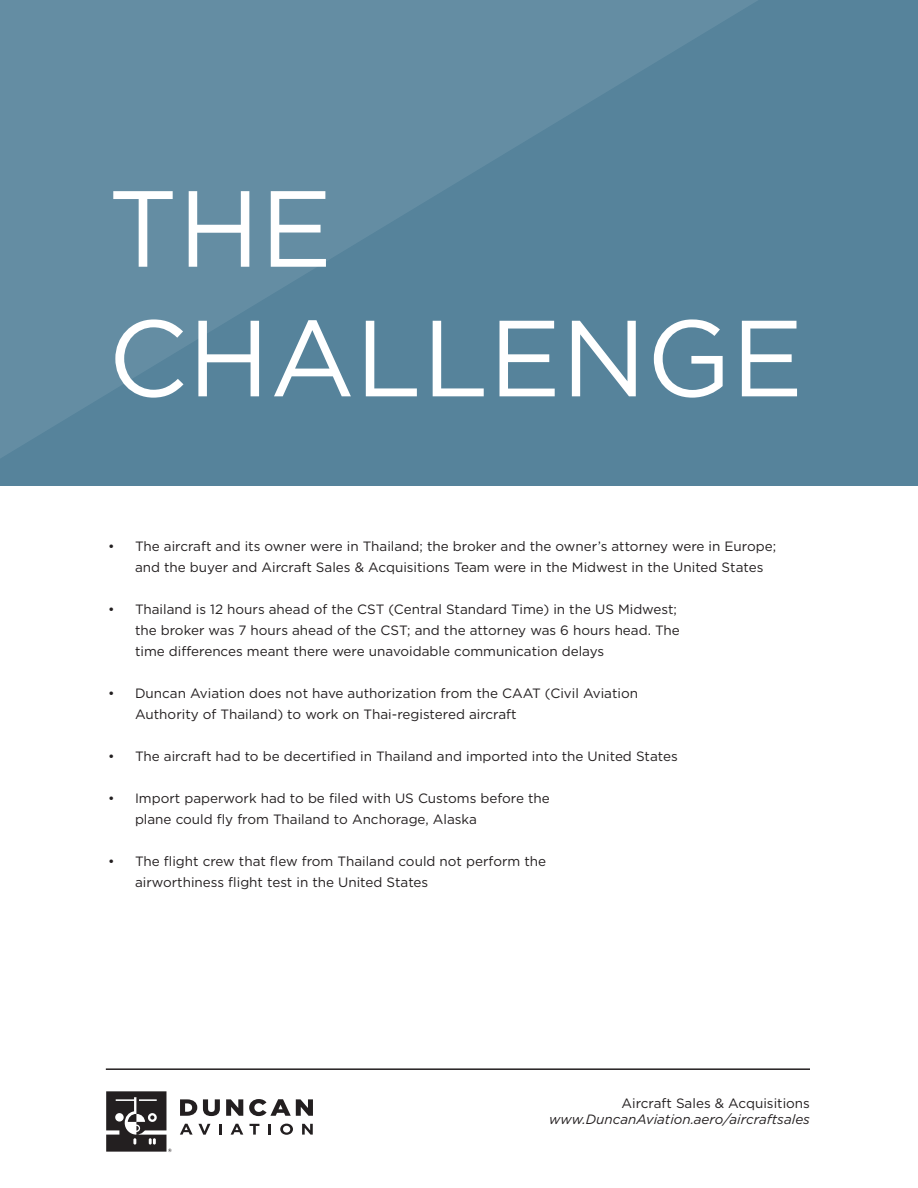
<style>
.page{position:relative;width:918px;height:1188px;background:#fff}
.page>*{position:absolute;margin:0;border:0;box-sizing:border-box;transform-origin:0 0}
.t1{font:108px "Gotham";color:#fff}
.t2{font:13.5px/21px "Gotham";color:#231f20}
.t3{font:italic 13.5px "Gotham";color:#231f20}
</style>
<div class="page">
<hr style="left:106px;top:1068px;width:704px;height:2px;background:#231f20">
<svg style="left:180px;top:1099px;width:17px;height:17px"></svg>
<svg style="left:203px;top:1099px;width:17px;height:17px"></svg>
<svg style="left:226px;top:1099px;width:17px;height:17px"></svg>
<svg style="left:249px;top:1099px;width:64px;height:17px"></svg>
<svg style="left:180px;top:1124px;width:30px;height:11px"></svg>
<svg style="left:219px;top:1124px;width:3px;height:11px"></svg>
<svg style="left:231px;top:1124px;width:12px;height:11px"></svg>
<svg style="left:250px;top:1124px;width:9px;height:11px"></svg>
<svg style="left:268px;top:1124px;width:3px;height:11px"></svg>
<svg style="left:280px;top:1124px;width:13px;height:11px"></svg>
<svg style="left:302px;top:1124px;width:11px;height:11px"></svg>
<svg style="left:106px;top:1091px;width:66px;height:61px"></svg>
<svg style="left:0;top:0;width:918px;height:486px;background:#5b869e"></svg>
<p class="t1" style="left:108px;top:159px;width:226px">THE</p>
<p class="t1" style="left:108px;top:289px;width:697px">CHALLENGE</p>
<p class="t2" style="left:135px;top:535px;width:643px;text-indent:-27px">• The aircraft and its owner were in Thailand; the broker and the owner’s attorney were in Europe; and the buyer and Aircraft Sales &amp; Acquisitions Team were in the Midwest in the United States</p>
<p class="t2" style="left:135px;top:598px;width:546px;text-indent:-27px">• Thailand is 12 hours ahead of the CST (Central Standard Time) in the US Midwest; the broker was 7 hours ahead of the CST; and the attorney was 6 hours head. The time differences meant there were unavoidable communication delays</p>
<p class="t2" style="left:135px;top:682px;width:505px;text-indent:-27px">• Duncan Aviation does not have authorization from the CAAT (Civil Aviation<br>Authority of Thailand) to work on Thai-registered aircraft</p>
<p class="t2" style="left:108px;top:745px;width:571px">• The aircraft had to be decertified in Thailand and imported into the United States</p>
<p class="t2" style="left:135px;top:787px;width:416px;text-indent:-27px">• Import paperwork had to be filed with US Customs before the plane could fly from Thailand to Anchorage, Alaska</p>
<p class="t2" style="left:135px;top:850px;width:413px;text-indent:-27px">• The flight crew that flew from Thailand could not perform the airworthiness flight test in the United States</p>
<p class="t2" style="left:622px;top:1093px;width:190px">Aircraft Sales &amp; Acquisitions</p>
<p class="t3" style="left:549px;top:1111px;width:262px">www.DuncanAviation.aero/aircraftsales</p>
</div>
